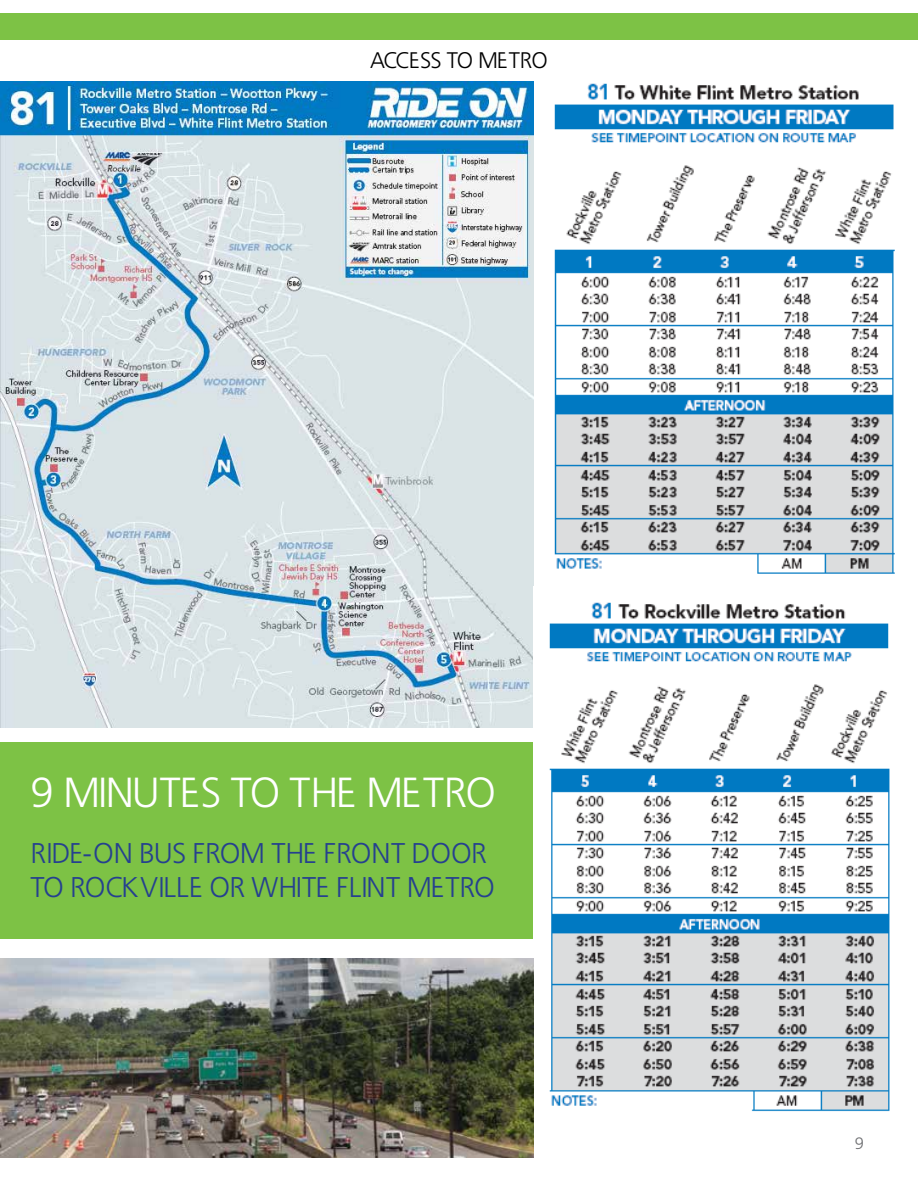
<style>
.page{position:relative;width:918px;height:1188px;background:#fff}
.page>*{position:absolute;margin:0;border:0;box-sizing:border-box;transform-origin:0 0}
.t1{font:42px "Bastardus Sans";letter-spacing:-.045em;color:#fff}
.t2{font:28.5px/34.2px "Bastardus Sans";color:#25408f}
.t3{font:22.5px "Bastardus Sans";letter-spacing:-.05em;color:#000}
.t4{font:16.5px "Bastardus Sans";color:#6d6e71}
</style>
<div class="page">
<div style="left:0;top:13px;width:918px;height:27px;background:#7dc245"></div>
<img style="left:0;top:81px;width:534px;height:647px">
<div style="left:0;top:742px;width:534px;height:197px;background:#7dc245"></div>
<img style="left:554px;top:83px;width:341px;height:491px">
<img style="left:549px;top:602px;width:341px;height:510px">
<img style="left:0;top:958px;width:534px;height:200px">
<p class="t3" style="left:370px;top:48px;width:179px">ACCESS TO METRO</p>
<h1 class="t1" style="left:31px;top:768px;width:467px">9 MINUTES TO THE METRO</h1>
<p class="t2" style="left:31px;top:836px;width:466px">RIDE-ON BUS FROM THE FRONT DOOR<br>TO ROCKVILLE OR WHITE FLINT METRO</p>
<p class="t4" style="left:855px;top:1134px;width:11px">9</p>
</div>
